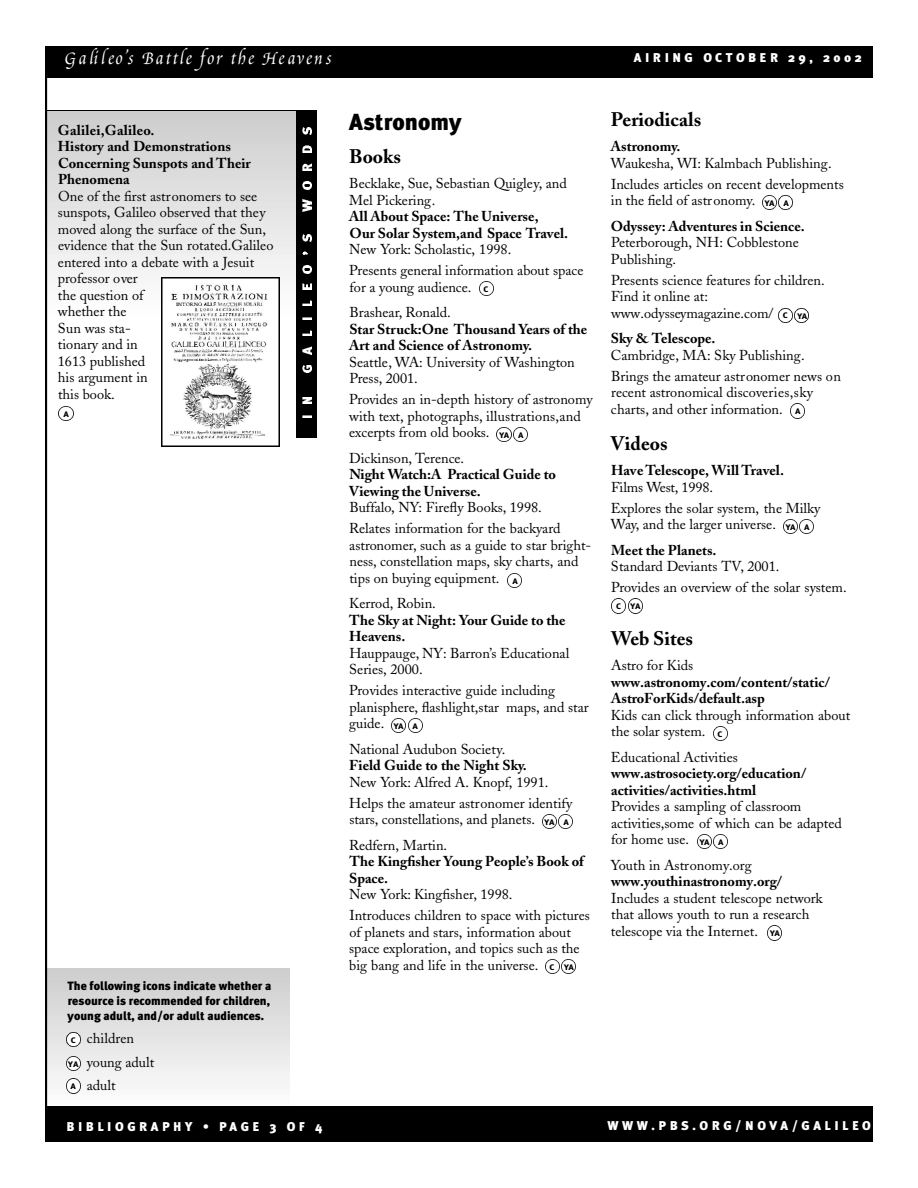
<style>
.page{position:relative;width:918px;height:1188px;background:#fff}
.page>*{position:absolute;margin:0;border:0;box-sizing:border-box;transform-origin:0 0}
.t1{font:900 23.25px "Meta Plus";color:#000}
.t2{font:22.5px "Poetica Chancery III";letter-spacing:.1em;color:#fff}
.t3{font:700 19.5px "Adobe Caslon";color:#000}
.t4{font:14.25px/16.5px "Adobe Caslon";color:#000}
.t5{font:700 14.25px/16.5px "Adobe Caslon";color:#000}
.t6{font:900 12.75px "Meta Plus";letter-spacing:.265em;color:#fff}
.t7{font:900 12px/15px "Meta Plus";color:#000}
.t8{font:10.35px/22.2px "Meta Plus Bold Caps";letter-spacing:-.05em;color:#000}
</style>
<div class="page">
<img style="left:45px;top:78px;width:761px;height:1028px">
<div style="left:45px;top:46px;width:828px;height:32px;background:#000"></div>
<img style="left:67px;top:1033px;width:14px;height:14px">
<img style="left:66px;top:1056px;width:14px;height:15px">
<img style="left:66px;top:1079px;width:14px;height:14px">
<div style="left:45px;top:1106px;width:828px;height:36px;background:#000"></div>
<img style="left:497px;top:427px;width:14px;height:14px">
<img style="left:513px;top:428px;width:15px;height:14px">
<img style="left:392px;top:718px;width:14px;height:14px">
<img style="left:408px;top:718px;width:14px;height:15px">
<img style="left:762px;top:195px;width:15px;height:15px">
<img style="left:779px;top:196px;width:14px;height:14px">
<img style="left:795px;top:308px;width:14px;height:14px">
<img style="left:778px;top:308px;width:15px;height:14px">
<img style="left:545px;top:960px;width:31px;height:14px">
<svg style="left:545px;top:960px;width:15px;height:14px"></svg>
<div style="left:546px;top:960px;width:13px;height:13px;background:#fff;border-radius:50%"></div>
<img style="left:508px;top:573px;width:14px;height:15px">
<img style="left:790px;top:404px;width:15px;height:14px">
<img style="left:479px;top:282px;width:15px;height:14px">
<div style="left:296px;top:110px;width:21px;height:328px;background:#000"></div>
<svg style="left:302px;top:415px;width:10px;height:3px"></svg>
<svg style="left:302px;top:397px;width:10px;height:7px"></svg>
<svg style="left:302px;top:365px;width:10px;height:7px"></svg>
<svg style="left:302px;top:346px;width:10px;height:9px"></svg>
<svg style="left:302px;top:330px;width:10px;height:6px"></svg>
<svg style="left:302px;top:317px;width:10px;height:3px"></svg>
<svg style="left:302px;top:300px;width:10px;height:6px"></svg>
<svg style="left:302px;top:284px;width:10px;height:6px"></svg>
<svg style="left:302px;top:266px;width:10px;height:8px"></svg>
<svg style="left:302px;top:252px;width:5px;height:3px"></svg>
<svg style="left:302px;top:234px;width:10px;height:8px"></svg>
<svg style="left:302px;top:200px;width:10px;height:11px"></svg>
<svg style="left:302px;top:182px;width:10px;height:8px"></svg>
<svg style="left:302px;top:163px;width:10px;height:7px"></svg>
<svg style="left:302px;top:145px;width:10px;height:7px"></svg>
<svg style="left:302px;top:128px;width:10px;height:7px"></svg>
<img style="left:161px;top:277px;width:118px;height:169px">
<hr style="left:46px;top:110px;width:271px;height:1px;background:#000">
<img style="left:59px;top:406px;width:14px;height:15px">
<img style="left:542px;top:814px;width:14px;height:14px">
<img style="left:559px;top:814px;width:14px;height:15px">
<img style="left:783px;top:519px;width:14px;height:14px">
<img style="left:800px;top:519px;width:14px;height:15px">
<img style="left:628px;top:599px;width:14px;height:14px">
<img style="left:612px;top:599px;width:14px;height:14px">
<img style="left:713px;top:726px;width:15px;height:15px">
<img style="left:697px;top:834px;width:14px;height:14px">
<img style="left:714px;top:834px;width:14px;height:15px">
<img style="left:768px;top:926px;width:14px;height:14px">
<h2 class="t2" style="left:65px;top:48px;width:268px">Ga li l eo’s Battle for the He aven s</h2>
<p class="t5" style="left:58px;top:123px;width:194px">Galilei,Galileo.<br>History and Demonstrations<br>Concerning Sunspots and Their<br>Phenomena</p>
<p class="t4" style="left:58px;top:189px;width:217px">One of the first astronomers to see sunspots, Galileo observed that they moved along the surface of the Sun, evidence that the Sun rotated.Galileo entered into a debate with a Jesuit professor over<br>the question of<br>whether the<br>Sun was sta-<br>tionary and in<br>1613 published<br>his argument in<br>this book.</p>
<p class="t8" style="left:63px;top:403px;width:7px">a</p>
<p class="t7" style="left:68px;top:979px;width:205px">The following icons indicate whether a resource is recommended for children, young adult, and/or adult audiences.</p>
<p class="t4" style="left:87px;top:1029px;width:69px;line-height:23.2px">children young adult adult</p>
<p class="t8" style="left:71px;top:1029px;width:6px">c</p>
<p class="t8" style="left:68px;top:1053px;width:12px">ya a</p>
<p class="t6" style="left:634px;top:52px;width:229px">AIRING OCTOBER 29, 2002</p>
<h1 class="t1" style="left:349px;top:111px;width:114px">Astronomy</h1>
<h3 class="t3" style="left:349px;top:148px;width:53px">Books</h3>
<p class="t4" style="left:349px;top:177px;width:219px">Becklake, Sue, Sebastian Quigley, and<br>Mel Pickering.</p>
<p class="t5" style="left:349px;top:210px;width:221px">All About Space: The Universe,<br>Our Solar System,and Space Travel.</p>
<p class="t4" style="left:349px;top:241px;width:236px;line-height:21px">New York: Scholastic, 1998.<br>Presents general information about space</p>
<p class="t4" style="left:349px;top:276px;width:124px;line-height:25.5px">for a young audience.<br>Brashear, Ronald.</p>
<p class="t5" style="left:349px;top:322px;width:239px">Star Struck:One Thousand Years of the<br>Art and Science of Astronomy.</p>
<p class="t4" style="left:349px;top:355px;width:227px">Seattle, WA: University of Washington<br>Press, 2001.</p>
<p class="t4" style="left:349px;top:393px;width:245px">Provides an in-depth history of astronomy with text, photographs, illustrations,and excerpts from old books.</p>
<p class="t4" style="left:349px;top:451px;width:117px">Dickinson, Terence.</p>
<p class="t5" style="left:349px;top:468px;width:208px">Night Watch:A Practical Guide to<br>Viewing the Universe.</p>
<p class="t4" style="left:349px;top:499px;width:213px;line-height:21px">Buffalo, NY: Firefly Books, 1998.<br>Relates information for the backyard</p>
<p class="t4" style="left:349px;top:538px;width:244px">astronomer, such as a guide to star bright&shy;ness, constellation maps, sky charts, and tips on buying equipment.</p>
<p class="t4" style="left:349px;top:597px;width:88px">Kerrod, Robin.</p>
<p class="t5" style="left:349px;top:613px;width:218px">The Sky at Night: Your Guide to the<br>Heavens.</p>
<p class="t4" style="left:349px;top:646px;width:222px">Hauppauge, NY: Barron’s Educational<br>Series, 2000.</p>
<p class="t4" style="left:349px;top:684px;width:241px">Provides interactive guide including planisphere, flashlight,star maps, and star guide.</p>
<p class="t4" style="left:349px;top:742px;width:158px">National Audubon Society.</p>
<p class="t5" style="left:349px;top:759px;width:179px">Field Guide to the Night Sky.</p>
<p class="t4" style="left:349px;top:773px;width:224px;line-height:21px">New York: Alfred A. Knopf, 1991.<br>Helps the amateur astronomer identify</p>
<p class="t4" style="left:349px;top:808px;width:188px;line-height:25.5px">stars, constellations, and planets.<br>Redfern, Martin.</p>
<p class="t5" style="left:349px;top:855px;width:236px">The Kingfisher Young People’s Book of<br>Space.</p>
<p class="t4" style="left:349px;top:886px;width:242px;line-height:21px">New York: Kingfisher, 1998.<br>Introduces children to space with pictures</p>
<p class="t4" style="left:349px;top:925px;width:232px">of planets and stars, information about space exploration, and topics such as the big bang and life in the universe.</p>
<p class="t8" style="left:484px;top:278px;width:6px">c</p>
<p class="t8" style="left:499px;top:424px;width:26px">ya a</p>
<p class="t8" style="left:512px;top:569px;width:7px">a</p>
<p class="t8" style="left:393px;top:715px;width:26px">ya a</p>
<p class="t8" style="left:544px;top:811px;width:26px">ya a</p>
<p class="t8" style="left:550px;top:956px;width:26px">c ya</p>
<h3 class="t3" style="left:611px;top:111px;width:92px">Periodicals</h3>
<p class="t5" style="left:611px;top:140px;width:71px">Astronomy.</p>
<p class="t4" style="left:611px;top:154px;width:234px;line-height:21px">Waukesha, WI: Kalmbach Publishing.<br>Includes articles on recent developments</p>
<p class="t4" style="left:611px;top:194px;width:146px">in the field of astronomy.</p>
<p class="t5" style="left:611px;top:219px;width:195px">Odyssey: Adventures in Science.</p>
<p class="t4" style="left:611px;top:236px;width:189px">Peterborough, NH: Cobblestone<br>Publishing.</p>
<p class="t4" style="left:611px;top:273px;width:215px">Presents science features for children.<br>Find it online at: www.odysseymagazine.com/</p>
<p class="t5" style="left:611px;top:332px;width:106px">Sky &amp; Telescope.</p>
<p class="t4" style="left:611px;top:346px;width:232px;line-height:21px">Cambridge, MA: Sky Publishing.<br>Brings the amateur astronomer news on</p>
<p class="t4" style="left:611px;top:386px;width:204px">recent astronomical discoveries,sky charts, and other information.</p>
<h3 class="t3" style="left:611px;top:435px;width:58px">Videos</h3>
<p class="t5" style="left:611px;top:464px;width:174px">Have Telescope, Will Travel.</p>
<p class="t4" style="left:611px;top:478px;width:211px;line-height:21px">Films We s t , 1 9 9 8 .<br>Explores the solar system, the Milky</p>
<p class="t4" style="left:611px;top:518px;width:167px">Way, and the larger universe.</p>
<p class="t5" style="left:611px;top:543px;width:107px">Meet the Planets.</p>
<p class="t4" style="left:611px;top:558px;width:237px;line-height:21px">Standard Deviants TV, 2001.<br>Provides an overview of the solar system.</p>
<h3 class="t3" style="left:611px;top:630px;width:84px">Web Sites</h3>
<p class="t4" style="left:611px;top:659px;width:84px">Astro for Kids</p>
<p class="t5" style="left:611px;top:675px;width:220px">www.astronomy.com/content/static/<br>AstroForKids/default.asp</p>
<p class="t4" style="left:611px;top:708px;width:241px">Kids can click through information about the solar system.</p>
<p class="t4" style="left:611px;top:750px;width:129px">Educational Activities</p>
<p class="t5" style="left:611px;top:767px;width:197px">www.astrosociety.org/education/ activities/activities.html</p>
<p class="t4" style="left:611px;top:800px;width:232px">Provides a sampling of classroom activities,some of which can be adapted for home use.</p>
<p class="t4" style="left:611px;top:858px;width:142px">Youth in Astronomy.org</p>
<p class="t5" style="left:611px;top:875px;width:173px">www.youthinastronomy.org/</p>
<p class="t4" style="left:611px;top:891px;width:213px">Includes a student telescope network that allows youth to run a research telescope via the Internet.</p>
<p class="t8" style="left:764px;top:192px;width:26px">ya a</p>
<p class="t8" style="left:783px;top:305px;width:26px">c ya</p>
<p class="t8" style="left:795px;top:400px;width:7px">a</p>
<p class="t8" style="left:785px;top:515px;width:26px">ya a</p>
<p class="t8" style="left:616px;top:595px;width:26px">c ya</p>
<p class="t8" style="left:718px;top:723px;width:6px">c</p>
<p class="t8" style="left:699px;top:830px;width:26px">ya a</p>
<p class="t8" style="left:770px;top:922px;width:12px">ya</p>
<p class="t6" style="left:67px;top:1121px;width:257px">B I B L I O G RAPHY • PAGE 3 OF 4</p>
<p class="t6" style="left:607px;top:1120px;width:265px">W W W . P B S . O R G / N O VA / G A L I L EO</p>
</div>
